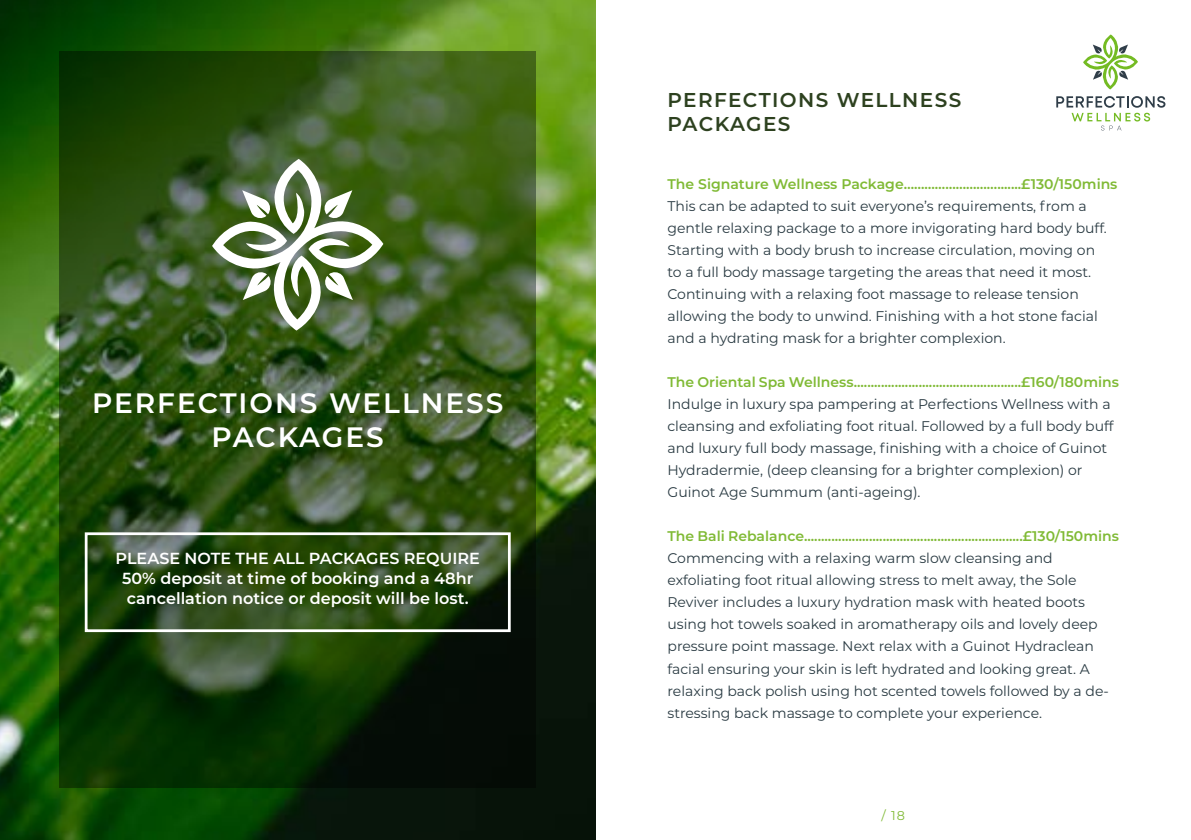
<style>
.page{position:relative;width:1191px;height:840px;background:#fff}
.page>*{position:absolute;margin:0;border:0;box-sizing:border-box;transform-origin:0 0}
.t1{font:600 28px/34px "Montserrat";letter-spacing:.07em;color:#fff;text-align:center}
.t2{font:600 20px/24px "Montserrat";letter-spacing:.07em;color:#2d411f}
.t3{font:600 16px/20px "Montserrat";color:#fff;text-align:center}
.t4{font:14px/22px "Montserrat";color:#293a42}
.t5{font:600 14px "Montserrat";color:#80ba35}
.t6{font:12.8px "Montserrat";color:#80ba35}
</style>
<div class="page">
<img style="left:0;top:0;width:595px;height:839px">
<div style="left:85px;top:532px;width:426px;height:99px;border:3px solid #fff"></div>
<svg style="left:1083px;top:34px;width:55px;height:55px"></svg>
<svg style="left:1056px;top:96px;width:109px;height:34px"></svg>
<svg style="left:212px;top:159px;width:171px;height:171px"></svg>
<h1 class="t1" style="left:92px;top:384px;width:413px">PERFECTIONS WELLNESS<br>PACKAGES</h1>
<p class="t3" style="left:116px;top:547px;width:366px">PLEASE NOTE THE ALL PACKAGES REQUIRE<br>50% deposit at time of booking and a 48hr cancellation notice or deposit will be lost.</p>
<h2 class="t2" style="left:667px;top:87px;width:295px">PERFECTIONS WELLNESS<br>PACKAGES</h2>
<p class="t5" style="left:667px;top:174px;width:451px">The Signature Wellness Package……………………….......£130/150mins</p>
<p class="t4" style="left:667px;top:194px;width:441px">This can be adapted to suit everyone’s requirements, from a gentle relaxing package to a more invigorating hard body buff.<br>Starting with a body brush to increase circulation, moving on to a full body massage targeting the areas that need it most.<br>Continuing with a relaxing foot massage to release tension allowing the body to unwind. Finishing with a hot stone facial and a hydrating mask for a brighter complexion.</p>
<p class="t5" style="left:667px;top:372px;width:453px">The Oriental Spa Wellness.................................................£160/180mins</p>
<p class="t4" style="left:667px;top:392px;width:447px">Indulge in luxury spa pampering at Perfections Wellness with a cleansing and exfoliating foot ritual. Followed by a full body buff and luxury full body massage, finishing with a choice of Guinot Hydradermie, (deep cleansing for a brighter complexion) or Guinot Age Summum (anti-ageing).</p>
<p class="t5" style="left:667px;top:526px;width:453px">The Bali Rebalance................................................................£130/150mins</p>
<p class="t4" style="left:667px;top:546px;width:443px">Commencing with a relaxing warm slow cleansing and exfoliating foot ritual allowing stress to melt away, the Sole Reviver includes a luxury hydration mask with heated boots using hot towels soaked in aromatherapy oils and lovely deep pressure point massage. Next relax with a Guinot Hydraclean facial ensuring your skin is left hydrated and looking great. A relaxing back polish using hot scented towels followed by a de&shy;stressing back massage to complete your experience.</p>
<p class="t6" style="left:881px;top:806px;width:25px">/ 18</p>
</div>
